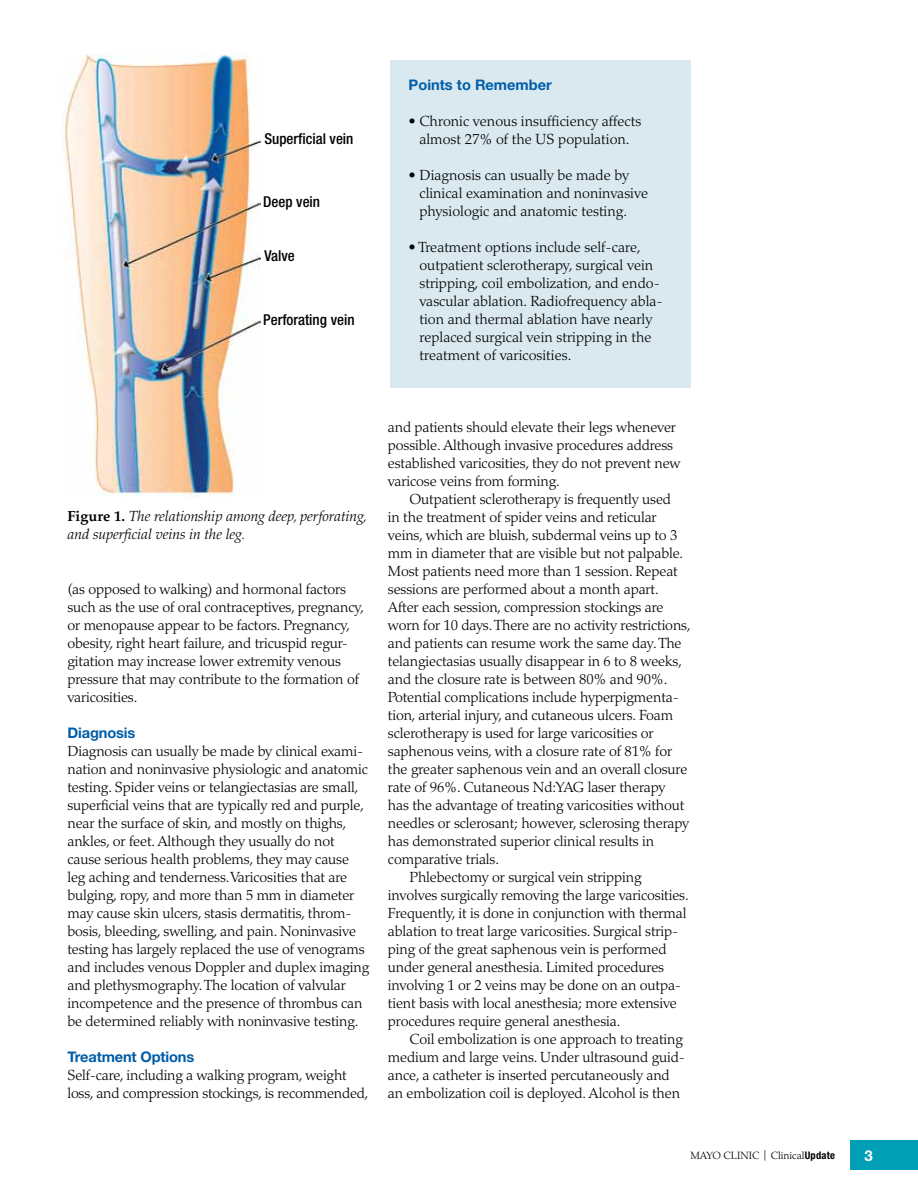
<style>
.page{position:relative;width:918px;height:1188px;background:#fff}
.page>*{position:absolute;margin:0;border:0;box-sizing:border-box;transform-origin:0 0}
.t1{font:500 condensed 15px "Helvetica Neue LT Std";color:#000}
.t2{font:700 15px "Helvetica Neue LT Std";color:#fff}
.t3{font:300 14.7px/18px "Palatino LT Std";letter-spacing:-.01em;color:#000}
.t4{font:italic 300 14.7px/18px "Palatino LT Std";color:#000}
.t5{font:700 14.7px "Helvetica Neue LT Std";letter-spacing:-.01em;color:#005da8}
.t6{font:300 10.5px "Palatino LT Std";color:#000}
.s1{font-weight:700;font-style:normal}
.s2{font-weight:400}
.s3{font-family:"Helvetica Neue LT Std";font-weight:700;font-stretch:condensed}
</style>
<div class="page">
<div style="left:850px;top:1140px;width:68px;height:30px;background:#009fb5"></div>
<div style="left:390px;top:60px;width:300px;height:327px;background:#d9e9ef"></div>
<img style="left:63px;top:54px;width:197px;height:443px">
<p class="t1" style="left:264px;top:129px;width:91px">Superficial vein</p>
<p class="t1" style="left:263px;top:193px;width:58px">Deep vein</p>
<p class="t1" style="left:264px;top:247px;width:32px">Valve</p>
<p class="t1" style="left:263px;top:311px;width:93px">Perforating vein</p>
<p class="t5" style="left:409px;top:76px;width:145px">Points to Remember</p>
<p class="t3" style="left:409px;top:112px;width:234px;text-align:center">• Chronic venous insufficiency affects almost 27% of the US population.</p>
<p class="t3" style="left:419px;top:166px;width:230px;text-indent:-11px">• Diagnosis can usually be made by clinical examination and noninvasive physiologic and anatomic testing.</p>
<p class="t3" style="left:419px;top:238px;width:245px;text-indent:-11px">• Treatment options include self-care, outpatient sclerotherapy, surgical vein stripping, coil embolization, and endo&shy;vascular ablation. Radiofrequency abla&shy;tion and thermal ablation have nearly replaced surgical vein stripping in the treatment of varicosities.</p>
<p class="t4" style="left:67px;top:507px;width:301px"><span class="s1">Figure 1.</span> The relationship among deep, perforating, and superficial veins in the leg.</p>
<p class="t3" style="left:67px;top:580px;width:298px">(as opposed to walking) and hormonal factors such as the use of oral contraceptives, pregnancy, or menopause appear to be factors. Pregnancy, obesity, right heart failure, and tricuspid regur&shy;gitation may increase lower extremity venous pressure that may contribute to the formation of varicosities.</p>
<p class="t5" style="left:67px;top:724px;width:69px">Diagnosis</p>
<p class="t3" style="left:67px;top:742px;width:303px">Diagnosis can usually be made by clinical exami&shy;nation and noninvasive physiologic and anatomic testing. Spider veins or telangiectasias are small, superficial veins that are typically red and purple, near the surface of skin, and mostly on thighs, ankles, or feet. Although they usually do not cause serious health problems, they may cause leg aching and tenderness. Varicosities that are bulging, ropy, and more than 5 mm in diameter may cause skin ulcers, stasis dermatitis, throm&shy;bosis, bleeding, swelling, and pain. Noninvasive testing has largely replaced the use of venograms and includes venous Doppler and duplex imaging and plethysmography. The location of valvular incompetence and the presence of thrombus can be determined reliably with noninvasive testing.</p>
<p class="t5" style="left:67px;top:1048px;width:128px">Treatment Options</p>
<p class="t3" style="left:67px;top:1066px;width:302px">Self-care, including a walking program, weight loss, and compression stockings, is recommended,</p>
<p class="t3" style="left:388px;top:418px;width:294px">and patients should elevate their legs whenever possible. Although invasive procedures address established varicosities, they do not prevent new varicose veins from forming.</p>
<p class="t3" style="left:410px;top:490px;width:263px">Outpatient sclerotherapy is frequently used</p>
<p class="t3" style="left:388px;top:508px;width:270px">in the treatment of spider veins and reticular</p>
<p class="t3" style="left:388px;top:526px;width:291px">veins, which are bluish, subdermal veins up to 3</p>
<p class="t3" style="left:388px;top:544px;width:297px">mm in diameter that are visible but not palpable.</p>
<p class="t3" style="left:388px;top:562px;width:291px">Most patients need more than 1 session. Repeat</p>
<p class="t3" style="left:388px;top:580px;width:272px">sessions are performed about a month apart.</p>
<p class="t3" style="left:388px;top:598px;width:277px">After each session, compression stockings are</p>
<p class="t3" style="left:388px;top:616px;width:304px">worn for 10 days. There are no activity restrictions,</p>
<p class="t3" style="left:388px;top:634px;width:295px">and patients can resume work the same day. The</p>
<p class="t3" style="left:388px;top:652px;width:296px">telangiectasias usually disappear in 6 to 8 weeks,</p>
<p class="t3" style="left:388px;top:670px;width:281px">and the closure rate is between 80% and 90%.</p>
<p class="t3" style="left:388px;top:688px;width:293px">Potential complications include hyperpigmenta-</p>
<p class="t3" style="left:388px;top:706px;width:287px">tion, arterial injury, and cutaneous ulcers. Foam</p>
<p class="t3" style="left:388px;top:724px;width:267px">sclerotherapy is used for large varicosities or</p>
<p class="t3" style="left:388px;top:742px;width:286px">saphenous veins, with a closure rate of 81% for</p>
<p class="t3" style="left:388px;top:760px;width:301px">the greater saphenous vein and an overall closure</p>
<p class="t3" style="left:388px;top:778px;width:279px">rate of 96%. Cutaneous Nd:YAG laser therapy</p>
<p class="t3" style="left:388px;top:796px;width:298px">has the advantage of treating varicosities without</p>
<p class="t3" style="left:388px;top:814px;width:303px">needles or sclerosant; however, sclerosing therapy</p>
<p class="t3" style="left:388px;top:832px;width:268px">has demonstrated superior clinical results in</p>
<p class="t3" style="left:388px;top:850px;width:113px">comparative trials.</p>
<p class="t3" style="left:410px;top:868px;width:234px">Phlebectomy or surgical vein stripping</p>
<p class="t3" style="left:388px;top:886px;width:302px">involves surgically removing the large varicosities.</p>
<p class="t3" style="left:388px;top:904px;width:300px">Frequently, it is done in conjunction with thermal</p>
<p class="t3" style="left:388px;top:922px;width:292px">ablation to treat large varicosities. Surgical strip-</p>
<p class="t3" style="left:388px;top:940px;width:280px">ping of the great saphenous vein is performed</p>
<p class="t3" style="left:388px;top:958px;width:278px">under general anesthesia. Limited procedures</p>
<p class="t3" style="left:388px;top:976px;width:295px">involving 1 or 2 veins may be done on an outpa-</p>
<p class="t3" style="left:388px;top:994px;width:291px">tient basis with local anesthesia; more extensive</p>
<p class="t3" style="left:388px;top:1012px;width:234px">procedures require general anesthesia.</p>
<p class="t3" style="left:410px;top:1030px;width:275px">Coil embolization is one approach to treating</p>
<p class="t3" style="left:388px;top:1048px;width:299px">medium and large veins. Under ultrasound guid-</p>
<p class="t3" style="left:388px;top:1066px;width:283px">ance, a catheter is inserted percutaneously and</p>
<p class="t3" style="left:388px;top:1084px;width:294px">an embolization coil is deployed. Alcohol is then</p>
<p class="t6" style="left:690px;top:1149px;width:146px">MAYO CLINIC <span class="s2">|</span> Clinical<span class="s3">Update</span></p>
<p class="t2" style="left:864px;top:1146px;width:10px">3</p>
</div>
